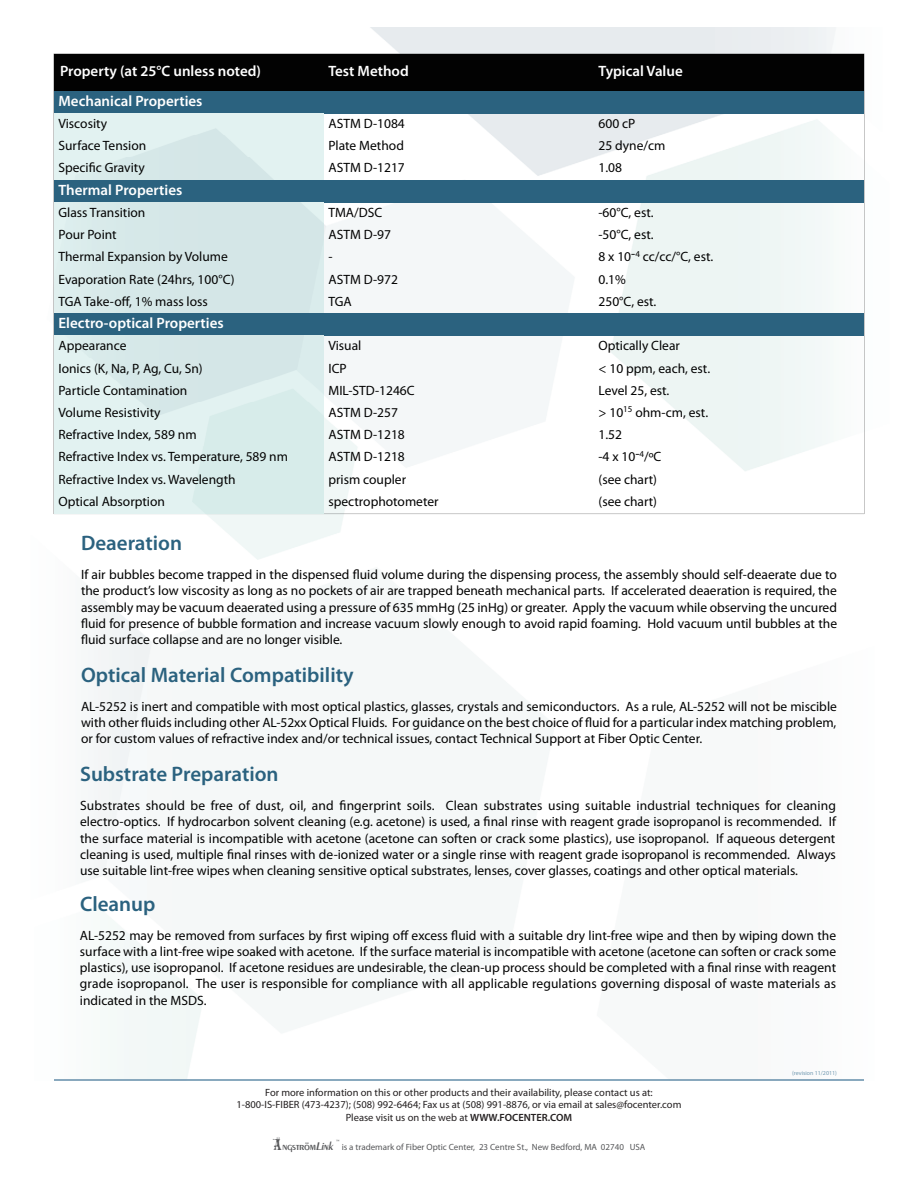
<style>
.page{position:relative;width:918px;height:1188px;background:#fff}
.page>*{position:absolute;margin:0;border:0;box-sizing:border-box;transform-origin:0 0}
.t1{font:600 21px "Myriad Pro";color:#2b627f}
.t2{font:600 15px "Myriad Pro";color:#fff}
.t3{font:13.5px/16.2px "Myriad Pro";color:#020202;text-align:justify}
.t4{font:12px "Penwin Regular SWFTE";letter-spacing:-.05em;color:#57585a}
.t5{font:10.5px/12.6px "Myriad Pro";color:#231f20;text-align:center}
.t6{font:9px "Myriad Pro";color:#57585a}
.t7{font:6px "Myriad Pro";color:#7199b1}
.t8{font:6px "Penwin Regular SWFTE";color:#57585a}
.s1{font-weight:600}
.s2{font-family:"Max Circus";font-size:15px}
.s3{font-style:italic}
</style>
<div class="page">
<hr style="left:54px;top:1080px;width:810px;height:1px;background:#89a9be">
<img style="left:324px;top:113px;width:540px;height:401px">
<div style="left:54px;top:54px;width:270px;height:37px;background:#020202"></div>
<div style="left:324px;top:54px;width:270px;height:37px;background:#020202"></div>
<div style="left:594px;top:54px;width:270px;height:37px;background:#020202"></div>
<div style="left:54px;top:91px;width:810px;height:22px;background:#2b627f"></div>
<div style="left:54px;top:180px;width:810px;height:22px;background:#2b627f"></div>
<div style="left:54px;top:202px;width:270px;height:112px;background:#d5e6e7"></div>
<div style="left:54px;top:314px;width:810px;height:22px;background:#2b627f"></div>
<p class="t2" style="left:60px;top:66px;width:203px">Property (at 25°C unless noted)</p>
<p class="t2" style="left:328px;top:66px;width:82px">test method</p>
<p class="t2" style="left:598px;top:66px;width:86px">typical Value</p>
<p class="t2" style="left:58px;top:95px;width:146px">mechanical Properties</p>
<p class="t3" style="left:58px;top:116px;width:50px">Viscosity</p>
<p class="t3" style="left:328px;top:116px;width:78px">ASTM D-1084</p>
<p class="t3" style="left:598px;top:116px;width:38px">600 cP</p>
<p class="t3" style="left:58px;top:139px;width:89px">Surface Tension</p>
<p class="t3" style="left:328px;top:139px;width:77px">Plate Method</p>
<p class="t3" style="left:598px;top:139px;width:68px">25 dyne/cm</p>
<p class="t3" style="left:58px;top:161px;width:88px">Specific Gravity</p>
<p class="t3" style="left:328px;top:161px;width:78px">ASTM D-1217</p>
<p class="t3" style="left:598px;top:161px;width:25px">1.08</p>
<p class="t2" style="left:58px;top:184px;width:125px">thermal Properties</p>
<p class="t3" style="left:58px;top:205px;width:88px">Glass Transition</p>
<p class="t3" style="left:328px;top:205px;width:55px">TMA/DSC</p>
<p class="t3" style="left:598px;top:205px;width:57px">-60°C, est.</p>
<p class="t3" style="left:58px;top:228px;width:60px">Pour Point</p>
<p class="t3" style="left:328px;top:228px;width:64px">ASTM D-97</p>
<p class="t3" style="left:598px;top:228px;width:57px">-50°C, est.</p>
<p class="t3" style="left:58px;top:250px;width:171px">Thermal Expansion by Volume</p>
<p class="t3" style="left:328px;top:250px;width:6px">-</p>
<p class="t3" style="left:598px;top:250px;width:116px">8 x 10-<sup>4</sup> cc/cc/°C, est.</p>
<p class="t3" style="left:58px;top:272px;width:178px">Evaporation Rate (24hrs, 100°C)</p>
<p class="t3" style="left:328px;top:272px;width:71px">ASTM D-972</p>
<p class="t3" style="left:598px;top:272px;width:29px">0.1%</p>
<p class="t3" style="left:58px;top:294px;width:151px">TGA Take-off, 1% mass loss</p>
<p class="t3" style="left:328px;top:294px;width:25px">TGA</p>
<p class="t3" style="left:598px;top:294px;width:59px">250°C, est.</p>
<p class="t2" style="left:58px;top:318px;width:167px">electro-optical Properties</p>
<p class="t3" style="left:58px;top:339px;width:69px">Appearance</p>
<p class="t3" style="left:328px;top:339px;width:34px">Visual</p>
<p class="t3" style="left:598px;top:339px;width:83px">Optically Clear</p>
<p class="t3" style="left:58px;top:361px;width:146px">Ionics (K, Na, P, Ag, Cu, Sn)</p>
<p class="t3" style="left:328px;top:361px;width:20px">ICP</p>
<p class="t3" style="left:598px;top:361px;width:113px">&lt; 10 ppm, each, est.</p>
<p class="t3" style="left:58px;top:383px;width:130px">Particle Contamination</p>
<p class="t3" style="left:328px;top:383px;width:88px">MIL-STD-1246C</p>
<p class="t3" style="left:598px;top:383px;width:72px">Level 25, est.</p>
<p class="t3" style="left:58px;top:405px;width:104px">Volume Resistivity</p>
<p class="t3" style="left:328px;top:405px;width:71px">ASTM D-257</p>
<p class="t3" style="left:598px;top:405px;width:111px">&gt; 10<sup>15</sup> ohm-cm, est.</p>
<p class="t3" style="left:58px;top:428px;width:140px">Refractive Index, 589 nm</p>
<p class="t3" style="left:328px;top:428px;width:78px">ASTM D-1218</p>
<p class="t3" style="left:598px;top:428px;width:25px">1.52</p>
<p class="t3" style="left:58px;top:450px;width:231px">Refractive Index vs. Temperature, 589 nm</p>
<p class="t3" style="left:328px;top:450px;width:78px">ASTM D-1218</p>
<p class="t3" style="left:598px;top:450px;width:64px">-4 x 10-<sup>4</sup>/ºC</p>
<p class="t3" style="left:58px;top:472px;width:179px">Refractive Index vs. Wavelength</p>
<p class="t3" style="left:328px;top:472px;width:79px">prism coupler</p>
<p class="t3" style="left:598px;top:472px;width:60px">(see chart)</p>
<p class="t3" style="left:58px;top:494px;width:108px">Optical Absorption</p>
<p class="t3" style="left:328px;top:494px;width:112px">spectrophotometer</p>
<p class="t3" style="left:598px;top:494px;width:60px">(see chart)</p>
<h1 class="t1" style="left:81px;top:535px;width:103px">Deaeration</h1>
<p class="t3" style="left:81px;top:568px;width:758px">If air bubbles become trapped in the dispensed fluid volume during the dispensing process, the assembly should self-deaerate due to the product’s low viscosity as long as no pockets of air are trapped beneath mechanical parts. If accelerated deaeration is required, the assembly may be vacuum deaerated using a pressure of 635 mmHg (25 inHg) or greater. Apply the vacuum while observing the uncured fluid for presence of bubble formation and increase vacuum slowly enough to avoid rapid foaming. Hold vacuum until bubbles at the fluid surface collapse and are no longer visible.</p>
<h1 class="t1" style="left:81px;top:667px;width:274px">Optical material Compatibility</h1>
<p class="t3" style="left:81px;top:699px;width:757px">AL-5252 is inert and compatible with most optical plastics, glasses, crystals and semiconductors. As a rule, AL-5252 will not be miscible with other fluids including other AL-52xx Optical Fluids. For guidance on the best choice of fluid for a particular index matching problem, or for custom values of refractive index and/or technical issues, contact Technical Support at Fiber Optic Center.</p>
<h1 class="t1" style="left:80px;top:766px;width:200px">Substrate Preparation</h1>
<p class="t3" style="left:80px;top:799px;width:757px">Substrates should be free of dust, oil, and fingerprint soils. Clean substrates using suitable industrial techniques for cleaning electro-optics. If hydrocarbon solvent cleaning (e.g. acetone) is used, a final rinse with reagent grade isopropanol is recommended. If the surface material is incompatible with acetone (acetone can soften or crack some plastics), use isopropanol. If aqueous detergent cleaning is used, multiple final rinses with de-ionized water or a single rinse with reagent grade isopropanol is recommended. Always use suitable lint-free wipes when cleaning sensitive optical substrates, lenses, cover glasses, coatings and other optical materials.</p>
<h1 class="t1" style="left:80px;top:896px;width:77px">Cleanup</h1>
<p class="t3" style="left:80px;top:928px;width:758px">AL-5252 may be removed from surfaces by first wiping off excess fluid with a suitable dry lint-free wipe and then by wiping down the surface with a lint-free wipe soaked with acetone. If the surface material is incompatible with acetone (acetone can soften or crack some plastics), use isopropanol. If acetone residues are undesirable, the clean-up process should be completed with a final rinse with reagent grade isopropanol. The user is responsible for compliance with all applicable regulations governing disposal of waste materials as indicated in the MSDS.</p>
<p class="t5" style="left:237px;top:1087px;width:446px">For more information on this or other products and their availability, please contact us at:<br>1-800-IS-FIBER (473-4237); (508) 992-6464; Fax us at (508) 991-8876, or via email at sales@focenter.com<br>Please visit us on the web at <span class="s1">WWW.FOCeNteR.COm</span></p>
<p class="t4" style="left:273px;top:1139px;width:62px"><span class="s2">Å</span>ngström<span class="s3">Link</span></p>
<p class="t8" style="left:335px;top:1138px;width:6px">™</p>
<p class="t6" style="left:342px;top:1143px;width:305px">is a trademark of Fiber Optic Center, 23 Centre St., New Bedford, MA 02740 USA</p>
<p class="t7" style="left:792px;top:1071px;width:46px">(revision 11/2011)</p>
</div>
